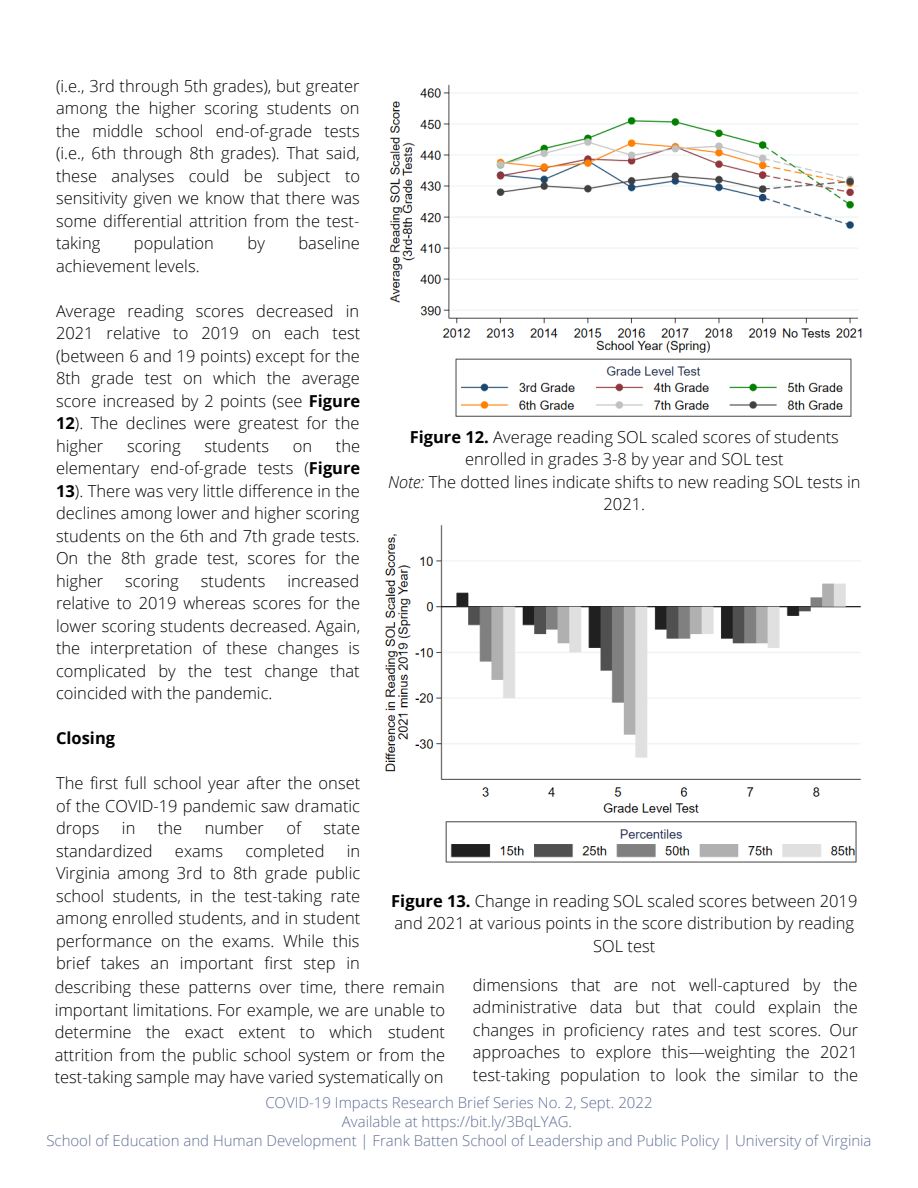
<style>
.page{position:relative;width:918px;height:1188px;background:#fff}
.page>*{position:absolute;margin:0;border:0;box-sizing:border-box;transform-origin:0 0}
.t1{font:300 16.5px/22.5px "Open Sans";color:#000;text-align:justify}
.t2{font:700 16.5px "Open Sans";color:#000}
.t3{font:300 16.5px "Open Sans";color:#fff}
.t4{font:300 15px/19.2px "Open Sans";color:#626f96;text-align:center}
.s1{font-weight:700}
.s2{font-style:italic}
</style>
<div class="page">
<img style="left:389px;top:84px;width:473px;height:333px">
<img style="left:385px;top:525px;width:477px;height:338px">
<p class="t1" style="left:56px;top:74px;width:306px">(i.e., 3rd through 5th grades), but greater among the higher scoring students on the middle school end-of-grade tests (i.e., 6th through 8th grades). That said, these analyses could be subject to sensitivity given we know that there was some differential attrition from the test&shy;taking</p>
<p class="t1" style="left:134px;top:232px;width:82px">population</p>
<p class="t1" style="left:248px;top:232px;width:19px">by</p>
<p class="t1" style="left:298px;top:232px;width:63px">baseline</p>
<p class="t1" style="left:56px;top:254px;width:145px">achievement levels.</p>
<p class="t1" style="left:56px;top:299px;width:306px">Average reading scores decreased in 2021 relative to 2019 on each test (between 6 and 19 points) except for the 8th grade test on which the average score increased by 2 points (see <span class="s1">Figure 12</span>). The declines were greatest for the higher</p>
<p class="t1" style="left:388px;top:425px;width:474px;text-align:center"><span class="s1">Figure 12.</span> Average reading SOL scaled scores of students enrolled in grades 3-8 by year and SOL test<br><span class="s2">Note:</span> The dotted lines indicate shifts to new reading SOL tests in 2021.</p>
<p class="t1" style="left:56px;top:434px;width:306px;text-indent:280px">the elementary end-of-grade tests (<span class="s1">Figure 13</span>). There was very little difference in the declines among lower and higher scoring students on the 6th and 7th grade tests.<br>On the 8th grade test, scores for the higher</p>
<p class="t1" style="left:127px;top:434px;width:55px">scoring</p>
<p class="t1" style="left:204px;top:434px;width:66px">students</p>
<p class="t1" style="left:293px;top:434px;width:21px">on</p>
<p class="t1" style="left:56px;top:569px;width:306px;text-indent:231px">increased relative to 2019 whereas scores for the lower scoring students decreased. Again, the interpretation of these changes is complicated by the test change that coincided with the pandemic.</p>
<p class="t2" style="left:56px;top:727px;width:61px">Closing</p>
<p class="t1" style="left:56px;top:772px;width:306px">The first full school year after the onset of the COVID-19 pandemic saw dramatic drops</p>
<p class="t1" style="left:125px;top:569px;width:55px">scoring</p>
<p class="t1" style="left:201px;top:569px;width:66px">students</p>
<p class="t1" style="left:122px;top:817px;width:15px">in</p>
<p class="t1" style="left:158px;top:817px;width:26px">the</p>
<p class="t1" style="left:205px;top:817px;width:61px">number</p>
<p class="t1" style="left:287px;top:817px;width:16px">of</p>
<p class="t1" style="left:324px;top:817px;width:38px">state</p>
<p class="t1" style="left:56px;top:839px;width:98px">standardized</p>
<p class="t1" style="left:175px;top:839px;width:50px">exams</p>
<p class="t1" style="left:245px;top:839px;width:81px">completed</p>
<p class="t1" style="left:56px;top:839px;width:306px;text-indent:291px">in Virginia among 3rd to 8th grade public school students, in the test-taking rate among enrolled students, and in student performance on the exams. While this brief takes an important first step in</p>
<p class="t3" style="left:60px;top:974px;width:5px">.</p>
<p class="t1" style="left:391px;top:889px;width:468px;text-align:center"><span class="s1">Figure 13.</span> Change in reading SOL scaled scores between 2019 and 2021 at various points in the score distribution by reading<br>SOL test</p>
<p class="t1" style="left:55px;top:976px;width:392px">describing these patterns over time, there remain important limitations. For example, we are unable to determine the exact extent to which student attrition from the public school system or from the test-taking sample may have varied systematically on</p>
<p class="t1" style="left:473px;top:973px;width:387px">dimensions that are not well-captured by the administrative data but that could explain the changes in proficiency rates and test scores. Our approaches to explore this—weighting the 2021 test-taking population to look the similar to the</p>
<p class="t3" style="left:477px;top:1086px;width:9px">..</p>
<p class="t4" style="left:46px;top:1093px;width:827px">COVID-19 Impacts Research Brief Series No. 2, Sept. 2022<br>Available at https://bit.ly/3BqLYAG.<br>School of Education and Human Development | Frank Batten School of Leadership and Public Policy | University of Virginia</p>
</div>
